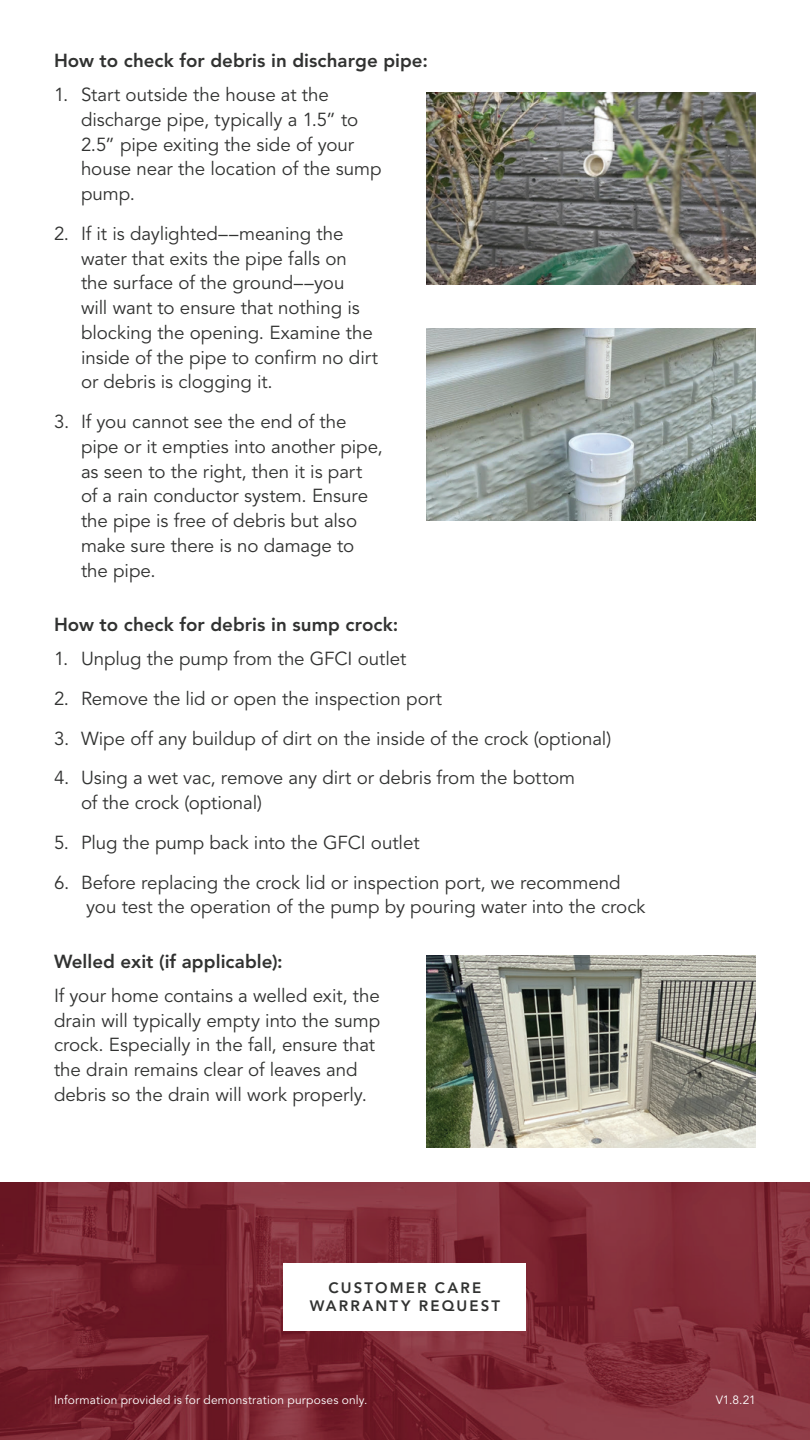
<style>
.page{position:relative;width:810px;height:1440px;background:#fff}
.page>*{position:absolute;margin:0;border:0;box-sizing:border-box;transform-origin:0 0}
.t1{font:18.75px/24.8px "Avenir LT Std";letter-spacing:-.005em;color:#313231}
.t2{font:800 18.75px "Avenir LT Std";color:#313231}
.t3{font:800 15px/18px "Avenir LT Std";letter-spacing:.145em;color:#313231;text-align:center}
.t4{font:12px "Avenir LT Std";letter-spacing:.015em;color:#fff}
</style>
<div class="page">
<img style="left:0;top:1182px;width:810px;height:258px">
<div style="left:284px;top:1263px;width:242px;height:67px;background:#fff"></div>
<img style="left:426px;top:93px;width:330px;height:192px">
<img style="left:426px;top:328px;width:330px;height:192px">
<img style="left:426px;top:955px;width:330px;height:192px">
<p class="t2" style="left:54px;top:50px;width:375px">How to check for debris in discharge pipe:</p>
<p class="t1" style="left:81px;top:83px;width:302px;text-indent:-27px">1. Start outside the house at the discharge pipe, typically a 1.5” to<br>2.5” pipe exiting the side of your house near the location of the sump pump.</p>
<p class="t1" style="left:81px;top:221px;width:298px;text-indent:-27px">2. If it is daylighted––meaning the water that exits the pipe falls on the surface of the ground––you<br>will want to ensure that nothing is blocking the opening. Examine the inside of the pipe to confirm no dirt or debris is clogging it.</p>
<p class="t1" style="left:81px;top:410px;width:303px;text-indent:-27px">3. If you cannot see the end of the pipe or it empties into another pipe, as seen to the right, then it is part of a rain conductor system. Ensure the pipe is free of debris but also make sure there is no damage to the pipe.</p>
<p class="t2" style="left:54px;top:614px;width:346px">How to check for debris in sump crock:</p>
<p class="t1" style="left:54px;top:647px;width:354px">1. Unplug the pump from the GFCI outlet</p>
<p class="t1" style="left:54px;top:686px;width:390px">2. Remove the lid or open the inspection port</p>
<p class="t1" style="left:54px;top:726px;width:559px">3. Wipe off any buildup of dirt on the inside of the crock (optional)</p>
<p class="t1" style="left:81px;top:766px;width:496px;text-indent:-27px">4. Using a wet vac, remove any dirt or debris from the bottom of the crock (optional)</p>
<p class="t1" style="left:54px;top:830px;width:367px">5. Plug the pump back into the GFCI outlet</p>
<p class="t1" style="left:86px;top:870px;width:561px;text-indent:-32px">6. Before replacing the crock lid or inspection port, we recommend you test the operation of the pump by pouring water into the crock</p>
<p class="t2" style="left:54px;top:950px;width:230px">Welled exit (if applicable):</p>
<p class="t1" style="left:54px;top:983px;width:328px">If your home contains a welled exit, the drain will typically empty into the sump crock. Especially in the fall, ensure that the drain remains clear of leaves and debris so the drain will work properly.</p>
<p class="t3" style="left:310px;top:1279px;width:192px">CUSTOMER CARE<br>WARRANTY REQUEST</p>
<p class="t4" style="left:54px;top:1393px;width:315px">Information provided is for demonstration purposes only.</p>
<p class="t4" style="left:716px;top:1393px;width:42px">V1.8.21</p>
</div>
